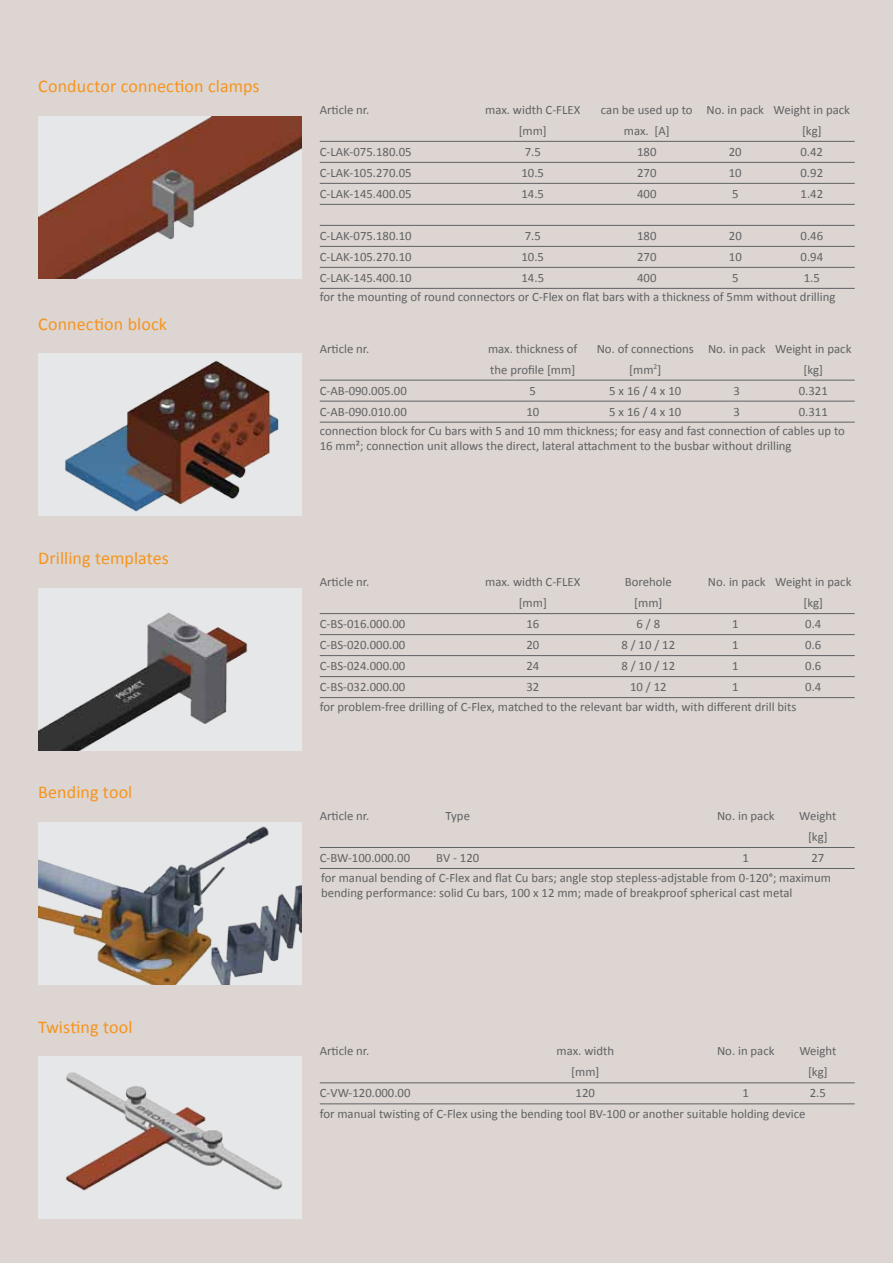
<style>
.page{position:relative;width:893px;height:1263px;background:#dcd5d1}
.page>*{position:absolute;margin:0;border:0;box-sizing:border-box;transform-origin:0 0}
.t1{font:18px "Calibri";letter-spacing:.005em;color:#f7941e}
.t2{font:12.75px/21px "Calibri";color:#616264}
.t3{font:12.75px "Calibri";letter-spacing:.225em;color:#616264}
</style>
<div class="page">
<img style="left:38px;top:116px;width:264px;height:162px">
<hr style="left:320px;top:141px;width:535px;height:1px;background:#616264">
<hr style="left:320px;top:162px;width:535px;height:1px;background:#616264">
<hr style="left:320px;top:183px;width:535px;height:1px;background:#616264">
<hr style="left:320px;top:204px;width:535px;height:1px;background:#616264">
<hr style="left:320px;top:225px;width:535px;height:1px;background:#616264">
<hr style="left:320px;top:246px;width:535px;height:1px;background:#616264">
<hr style="left:320px;top:267px;width:535px;height:1px;background:#616264">
<hr style="left:320px;top:288px;width:535px;height:1px;background:#616264">
<img style="left:38px;top:588px;width:264px;height:162px">
<hr style="left:320px;top:613px;width:535px;height:1px;background:#616264">
<hr style="left:320px;top:634px;width:535px;height:1px;background:#616264">
<hr style="left:320px;top:655px;width:535px;height:1px;background:#616264">
<hr style="left:320px;top:676px;width:535px;height:1px;background:#616264">
<hr style="left:320px;top:697px;width:535px;height:1px;background:#616264">
<img style="left:38px;top:822px;width:264px;height:162px">
<hr style="left:320px;top:847px;width:535px;height:1px;background:#616264">
<hr style="left:320px;top:868px;width:535px;height:1px;background:#616264">
<img style="left:38px;top:1056px;width:264px;height:162px">
<hr style="left:320px;top:1082px;width:535px;height:1px;background:#616264">
<hr style="left:320px;top:1103px;width:535px;height:1px;background:#616264">
<img style="left:38px;top:354px;width:264px;height:162px">
<hr style="left:320px;top:380px;width:535px;height:1px;background:#616264">
<hr style="left:320px;top:401px;width:535px;height:1px;background:#616264">
<hr style="left:320px;top:422px;width:535px;height:1px;background:#616264">
<h1 class="t1" style="left:38px;top:75px;width:223px">Conductor connection clamps</h1>
<h1 class="t1" style="left:38px;top:312px;width:130px">Connection block</h1>
<h1 class="t1" style="left:38px;top:547px;width:132px">Drilling templates</h1>
<h1 class="t1" style="left:38px;top:781px;width:96px">Bending tool</h1>
<h1 class="t1" style="left:38px;top:1015px;width:96px">Twisting tool</h1>
<p class="t2" style="left:320px;top:99px;width:51px">Article nr.</p>
<p class="t2" style="left:485px;top:99px;width:97px">max. width C-FLEX</p>
<p class="t2" style="left:601px;top:99px;width:251px">can be used up to No. in pack Weight in pack</p>
<p class="t2" style="left:519px;top:120px;width:30px">[mm]</p>
<p class="t2" style="left:624px;top:120px;width:47px">max. [A]</p>
<p class="t2" style="left:802px;top:120px;width:21px">[kg]</p>
<p class="t2" style="left:320px;top:141px;width:93px">C-LAK-075.180.05</p>
<p class="t2" style="left:525px;top:141px;width:18px">7.5</p>
<p class="t2" style="left:637px;top:141px;width:21px">180</p>
<p class="t2" style="left:729px;top:141px;width:14px">20</p>
<p class="t2" style="left:800px;top:141px;width:24px">0.42</p>
<p class="t2" style="left:320px;top:162px;width:93px">C-LAK-105.270.05</p>
<p class="t2" style="left:521px;top:162px;width:24px">10.5</p>
<p class="t2" style="left:637px;top:162px;width:21px">270</p>
<p class="t2" style="left:729px;top:162px;width:14px">10</p>
<p class="t2" style="left:800px;top:162px;width:24px">0.92</p>
<p class="t2" style="left:320px;top:183px;width:93px">C-LAK-145.400.05</p>
<p class="t2" style="left:521px;top:183px;width:24px">14.5</p>
<p class="t2" style="left:637px;top:183px;width:21px">400</p>
<p class="t2" style="left:732px;top:183px;width:8px">5</p>
<p class="t2" style="left:800px;top:183px;width:24px">1.42</p>
<p class="t2" style="left:320px;top:225px;width:93px">C-LAK-075.180.10</p>
<p class="t2" style="left:525px;top:225px;width:18px">7.5</p>
<p class="t2" style="left:637px;top:225px;width:21px">180</p>
<p class="t2" style="left:729px;top:225px;width:14px">20</p>
<p class="t2" style="left:800px;top:225px;width:24px">0.46</p>
<p class="t2" style="left:320px;top:246px;width:93px">C-LAK-105.270.10</p>
<p class="t2" style="left:521px;top:246px;width:24px">10.5</p>
<p class="t2" style="left:637px;top:246px;width:21px">270</p>
<p class="t2" style="left:729px;top:246px;width:14px">10</p>
<p class="t2" style="left:800px;top:246px;width:24px">0.94</p>
<p class="t2" style="left:320px;top:267px;width:93px">C-LAK-145.400.10</p>
<p class="t2" style="left:521px;top:267px;width:24px">14.5</p>
<p class="t2" style="left:637px;top:267px;width:21px">400</p>
<p class="t2" style="left:732px;top:267px;width:8px">5</p>
<p class="t2" style="left:804px;top:267px;width:18px">1.5</p>
<p class="t2" style="left:320px;top:286px;width:517px">for the mounting of round connectors or C-Flex on flat bars with a thickness of 5mm without drilling</p>
<p class="t2" style="left:320px;top:338px;width:51px">Article nr.</p>
<p class="t2" style="left:488px;top:338px;width:91px">max. thickness of</p>
<p class="t2" style="left:597px;top:338px;width:256px">No. of connections No. in pack Weight in pack</p>
<p class="t2" style="left:490px;top:359px;width:86px">the profile [mm]</p>
<p class="t2" style="left:629px;top:359px;width:33px">[mm<sup>2</sup>]</p>
<p class="t2" style="left:803px;top:359px;width:21px">[kg]</p>
<p class="t2" style="left:320px;top:380px;width:89px">C-AB-090.005.00</p>
<p class="t2" style="left:530px;top:380px;width:8px">5</p>
<p class="t3" style="left:609px;top:382px;width:74px">5x16/4x10</p>
<p class="t2" style="left:734px;top:380px;width:8px">3</p>
<p class="t2" style="left:799px;top:380px;width:31px">0.321</p>
<p class="t2" style="left:320px;top:401px;width:89px">C-AB-090.010.00</p>
<p class="t2" style="left:526px;top:401px;width:14px">10</p>
<p class="t3" style="left:609px;top:403px;width:74px">5x16/4x10</p>
<p class="t2" style="left:734px;top:401px;width:8px">3</p>
<p class="t2" style="left:320px;top:402px;width:527px;line-height:19px;text-indent:479px">0.311 connection block for Cu bars with 5 and 10 mm thickness; for easy and fast connection of cables up to</p>
<p class="t2" style="left:320px;top:435px;width:473px">16 mm²; connection unit allows the direct, lateral attachment to the busbar without drilling</p>
<p class="t2" style="left:320px;top:571px;width:51px">Article nr.</p>
<p class="t2" style="left:485px;top:571px;width:97px">max. width C-FLEX</p>
<p class="t2" style="left:625px;top:571px;width:48px">Borehole</p>
<p class="t2" style="left:708px;top:571px;width:145px">No. in pack Weight in pack</p>
<p class="t2" style="left:519px;top:592px;width:30px">[mm]</p>
<p class="t2" style="left:634px;top:592px;width:30px">[mm]</p>
<p class="t2" style="left:803px;top:592px;width:21px">[kg]</p>
<p class="t2" style="left:320px;top:613px;width:87px">C-BS-016.000.00</p>
<p class="t2" style="left:526px;top:613px;width:14px">16</p>
<p class="t2" style="left:636px;top:613px;width:25px">6/8</p>
<p class="t2" style="left:732px;top:613px;width:8px">1</p>
<p class="t2" style="left:805px;top:613px;width:18px">0.4</p>
<p class="t2" style="left:320px;top:634px;width:87px">C-BS-020.000.00</p>
<p class="t2" style="left:526px;top:634px;width:14px">20</p>
<p class="t2" style="left:621px;top:634px;width:55px">8/10/12</p>
<p class="t2" style="left:732px;top:634px;width:8px">1</p>
<p class="t2" style="left:805px;top:634px;width:18px">0.6</p>
<p class="t2" style="left:320px;top:655px;width:87px">C-BS-024.000.00</p>
<p class="t2" style="left:526px;top:655px;width:14px">24</p>
<p class="t2" style="left:621px;top:655px;width:55px">8/10/12</p>
<p class="t2" style="left:732px;top:655px;width:8px">1</p>
<p class="t2" style="left:805px;top:655px;width:18px">0.6</p>
<p class="t2" style="left:320px;top:676px;width:87px">C-BS-032.000.00</p>
<p class="t2" style="left:526px;top:676px;width:14px">32</p>
<p class="t2" style="left:630px;top:676px;width:38px">10 / 12</p>
<p class="t2" style="left:732px;top:676px;width:8px">1</p>
<p class="t2" style="left:805px;top:676px;width:18px">0.4</p>
<p class="t2" style="left:320px;top:696px;width:478px">for problem-free drilling of C-Flex, matched to the relevant bar width, with different drill bits</p>
<p class="t2" style="left:320px;top:805px;width:51px">Article nr.</p>
<p class="t2" style="left:446px;top:805px;width:26px">Type</p>
<p class="t2" style="left:717px;top:805px;width:59px">No. in pack</p>
<p class="t2" style="left:799px;top:805px;width:39px;text-align:center">Weight [kg]</p>
<p class="t2" style="left:320px;top:847px;width:92px">C-BW-100.000.00</p>
<p class="t2" style="left:436px;top:847px;width:45px">BV - 120</p>
<p class="t2" style="left:743px;top:847px;width:8px">1</p>
<p class="t2" style="left:811px;top:847px;width:14px">27</p>
<p class="t2" style="left:321px;top:870px;width:511px;line-height:15.3px">for manual bending of C-Flex and flat Cu bars; angle stop stepless-adjstable from 0-120°; maximum bending performance: solid Cu bars, 100 x 12 mm; made of breakproof spherical cast metal</p>
<p class="t2" style="left:320px;top:1040px;width:51px">Article nr.</p>
<p class="t2" style="left:557px;top:1040px;width:59px">max. width</p>
<p class="t2" style="left:717px;top:1040px;width:59px">No. in pack</p>
<p class="t2" style="left:799px;top:1040px;width:39px">Weight</p>
<p class="t2" style="left:571px;top:1061px;width:30px">[mm]</p>
<p class="t2" style="left:808px;top:1061px;width:21px">[kg]</p>
<p class="t2" style="left:320px;top:1082px;width:92px">C-VW-120.000.00</p>
<p class="t2" style="left:576px;top:1082px;width:21px">120</p>
<p class="t2" style="left:743px;top:1082px;width:8px">1</p>
<p class="t2" style="left:810px;top:1082px;width:18px">2.5</p>
<p class="t2" style="left:320px;top:1104px;width:487px">for manual twisting of C-Flex using the bending tool BV-100 or another suitable holding device</p>
</div>
